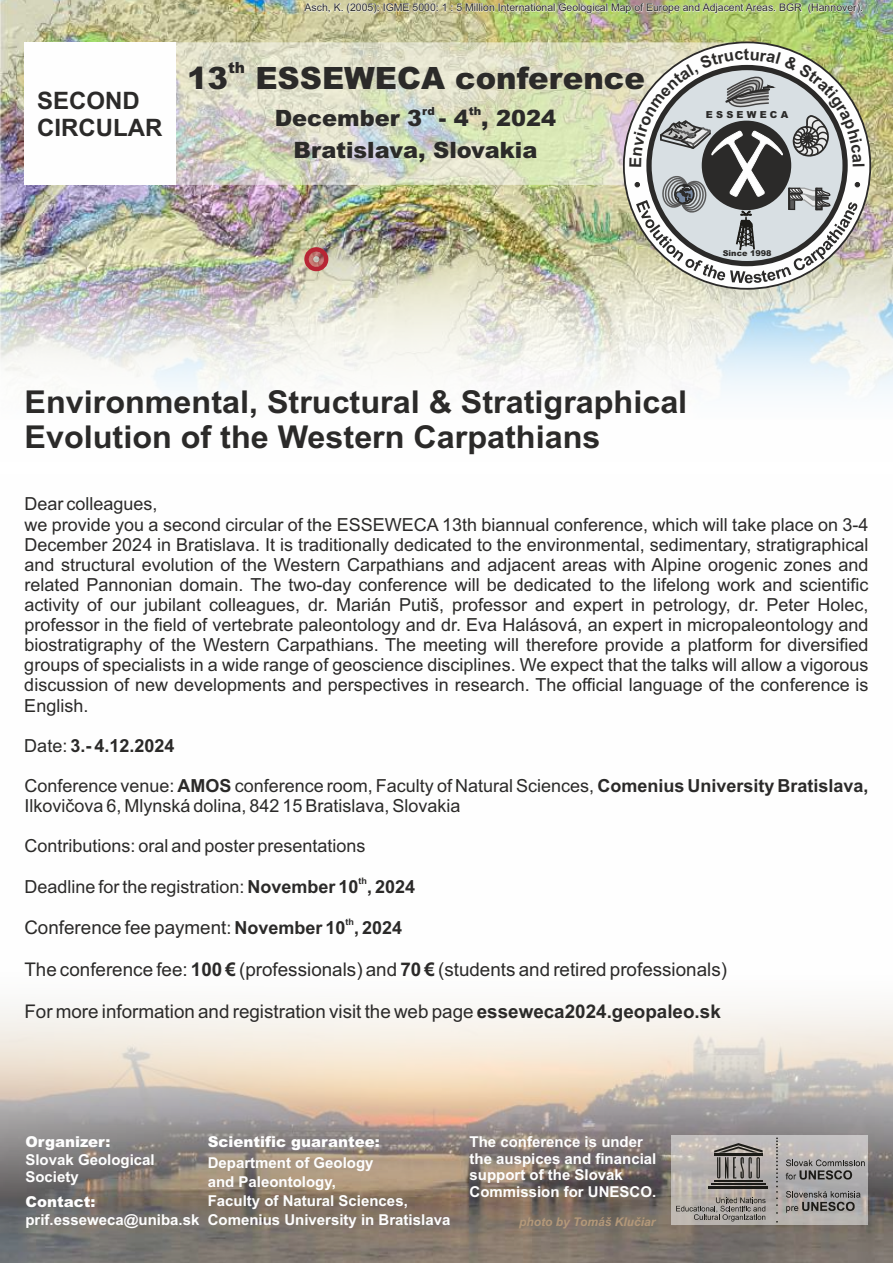
<style>
.page{position:relative;width:893px;height:1263px;background:#fff}
.page>*{position:absolute;margin:0;border:0;box-sizing:border-box;transform-origin:0 0}
.t1{font:700 31.5px/35.2px "Arial";color:#2b2a29}
.t2{font:900 30.75px "Arial";color:#2b2a29}
.t3{font:700 24px/26.8px "Arial";color:#2b2a29}
.t4{font:900 22.5px/31.8px "Arial";color:#2b2a29;text-align:center}
.t5{font:18.9px "Arial";color:#2b2a29}
.t6{font:18px/20.1px "Arial";color:#2b2a29}
.t7{font:700 18px "Arial";color:#2b2a29}
.t8{font:900 15.3px "Arial";color:#2b2a29}
.t9{font:700 15px/16.8px "Arial";color:#fefefe}
.t10{font:900 15px "Arial";color:#fefefe}
.t11{font:italic 700 12px "Arial";color:#b39879}
.t12{font:900 11.25px "Arial";color:#2b2a29}
.t13{font:10.5px "Arial";color:#2b2a29}
.t14{font:900 9.75px "Arial";color:#2b2a29}
.t15{font:700 9px "Arial";color:#2b2a29}
.t16{font:900 8.1px "Arial";color:#2b2a29}
.s1{font-weight:400}
.s2{font-weight:700}
.s3{font-size:18px}
.s4{font-weight:700;font-size:18px}
</style>
<div class="page">
<img style="left:0;top:0;width:893px;height:248px">
<img style="left:0;top:1200px;width:893px;height:63px">
<svg style="left:0;top:1006px;width:893px;height:194px;background:#c2b8ae"></svg>
<svg style="left:175px;top:42px;width:665px;height:143px;background:#d9dbc3"></svg>
<img style="left:0;top:248px;width:893px;height:146px">
<div style="left:24px;top:42px;width:151px;height:143px;background:#fefefe"></div>
<svg style="left:623px;top:41px;width:248px;height:249px"></svg>
<div style="left:672px;top:1136px;width:196px;height:89px;background:#fefefe;opacity:.5"></div>
<svg style="left:714px;top:1143px;width:49px;height:35px;background:#847f7c"></svg>
<svg style="left:786px;top:1159px;width:79px;height:20px;background:#8b8989"></svg>
<hr style="left:714px;top:1179px;width:49px;height:2px;background:#1c1b17">
<hr style="left:711px;top:1183px;width:54px;height:2px;background:#1c1b17">
<hr style="left:709px;top:1186px;width:59px;height:2px;background:#1c1b17">
<svg style="left:776px;top:1137px;width:2px;height:69px"></svg>
<svg style="left:676px;top:1197px;width:90px;height:24px;background:#9a9591"></svg>
<svg style="left:786px;top:1191px;width:75px;height:22px;background:#888584"></svg>
<svg style="left:309px;top:252px;width:15px;height:15px"></svg>
<div style="left:304px;top:247px;width:24px;height:24px;border:4px solid #b82635;border-radius:50%"></div>
<svg style="left:629px;top:48px;width:236px;height:235px"></svg>
<h3 class="t3" style="left:37px;top:89px;width:127px">SECOND<br>CIRCULAR</h3>
<p class="t13" style="left:305px;top:3px;width:560px">Asch, K. (2005): IGME 5000: 1 : 5 Million International Geological Map of Europe and Adjacent Areas. BGR (Hannover).</p>
<p class="t8" style="left:228px;top:62px;width:19px">th</p>
<h2 class="t2" style="left:187px;top:67px;width:459px">13 ESSEWECA conference</h2>
<p class="t12" style="left:422px;top:107px;width:14px">rd</p>
<p class="t12" style="left:469px;top:107px;width:14px">th</p>
<p class="t4" style="left:275px;top:104px;width:283px">December 3 - 4 , 2024<br>Bratislava, Slovakia</p>
<p class="t14" style="left:706px;top:111px;width:84px">E S S E W E C A</p>
<p class="t16" style="left:723px;top:251px;width:50px">Since 1998</p>
<h1 class="t1" style="left:25px;top:387px;width:664px">Environmental, Structural &amp; Stratigraphical<br>Evolution of the Western Carpathians</h1>
<p class="t6" style="left:24px;top:496px;width:846px">Dear colleagues,<br>we provide you a second circular of the ESSEWECA 13th biannual conference, which will take place on 3-4<br>December 2024 in Bratislava. It is traditionally dedicated to the environmental, sedimentary, stratigraphical and structural evolution of the Western Carpathians and adjacent areas with Alpine orogenic zones and related Pannonian domain. The two-day conference will be dedicated to the lifelong work and scientific activity of our jubilant colleagues, dr. Marián Putiš, professor and expert in petrology, dr. Peter Holec, professor in the field of vertebrate paleontology and dr. Eva Halásová, an expert in micropaleontology and biostratigraphy of the Western Carpathians. The meeting will therefore provide a platform for diversified groups of specialists in a wide range of geoscience disciplines. We expect that the talks will allow a vigorous discussion of new developments and perspectives in research. The official language of the conference is English.</p>
<p class="t7" style="left:24px;top:739px;width:152px"><span class="s1">Date:</span> 3.- 4.12.2024</p>
<p class="t6" style="left:24px;top:777px;width:846px">Conference venue: <span class="s2">AMOS</span> conference room, Faculty of Natural Sciences, <span class="s2">Comenius University Bratislava,<br></span>Ilkovičova 6, Mlynská dolina, 842 15 Bratislava, Slovakia</p>
<p class="t6" style="left:24px;top:838px;width:343px">Contributions: oral and poster presentations</p>
<p class="t15" style="left:359px;top:877px;width:10px">th</p>
<p class="t6" style="left:24px;top:878px;width:392px">Deadline for the registration: <span class="s2">November 10 , 2024</span></p>
<p class="t15" style="left:346px;top:919px;width:10px">th</p>
<p class="t5" style="left:24px;top:921px;width:379px">Conference fee payment<span class="s3">:</span> <span class="s4">November 10 , 2024</span></p>
<p class="t5" style="left:24px;top:962px;width:704px">The conference fee: <span class="s2">100 €</span> (professionals) and <span class="s2">70 €</span> (students and retired professionals)</p>
<p class="t5" style="left:24px;top:1004px;width:698px">For more information and registration visit the web page <span class="s2">esseweca2024.geopaleo.sk</span></p>
<p class="t10" style="left:25px;top:1136px;width:87px">Organizer:</p>
<p class="t9" style="left:25px;top:1153px;width:131px">Slovak Geological<br>Society</p>
<p class="t10" style="left:25px;top:1196px;width:72px">Contact:</p>
<p class="t9" style="left:25px;top:1212px;width:175px">prif.esseweca@uniba.sk</p>
<p class="t10" style="left:208px;top:1136px;width:173px">Scientific guarantee:</p>
<p class="t9" style="left:208px;top:1154px;width:244px;line-height:19px">Department of Geology<br>and Paleontology,<br>Faculty of Natural Sciences,<br>Comenius University in Bratislava</p>
<p class="t9" style="left:470px;top:1134px;width:188px">The conference is under the auspices and financial support of the Slovak<br>Commission for UNESCO.</p>
<p class="t11" style="left:519px;top:1217px;width:138px">photo by Tomáš Klučiar</p>
</div>
